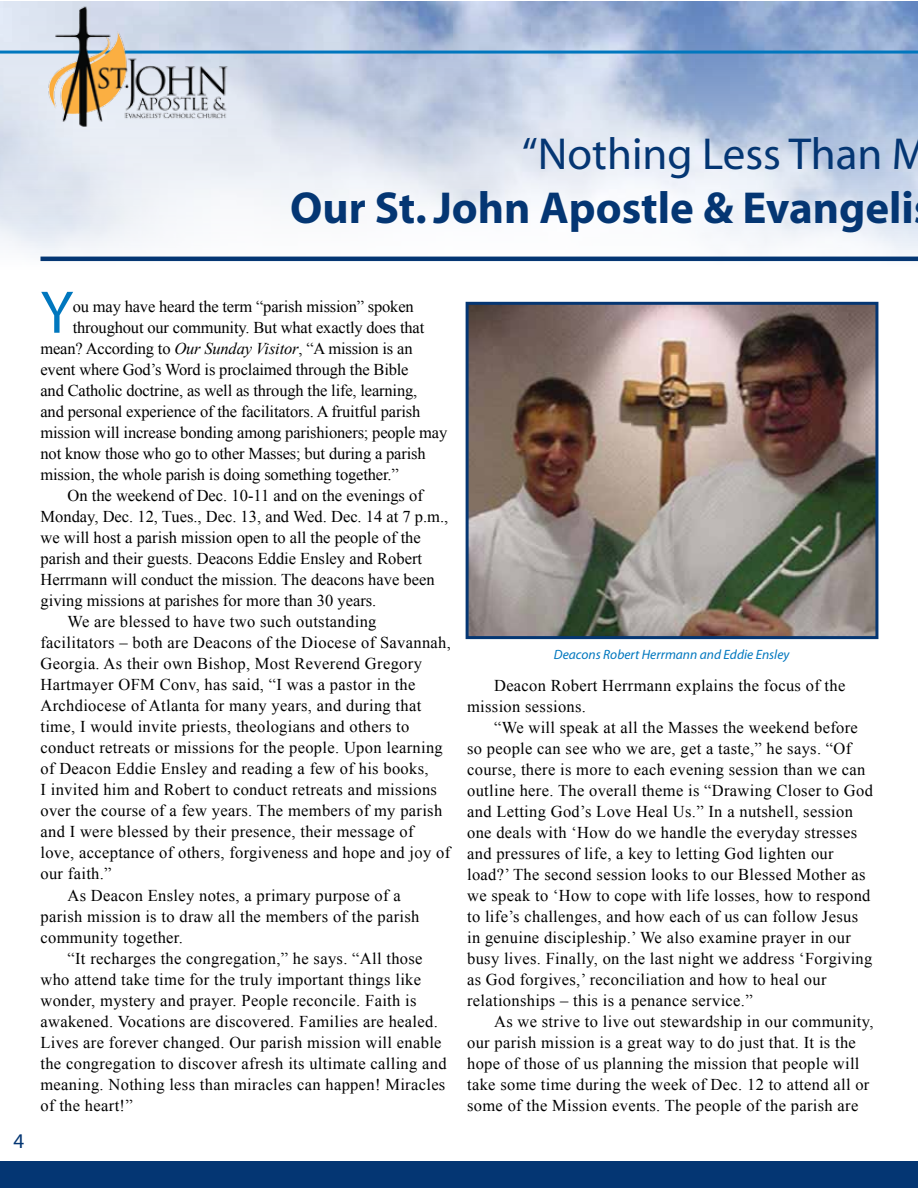
<style>
.page{position:relative;width:918px;height:1188px;background:#fff}
.page>*{position:absolute;margin:0;border:0;box-sizing:border-box;transform-origin:0 0}
.t1{font:60.6px "Myriad";color:#0077be}
.t2{font:700 45px "Myriad";color:#043673}
.t3{font:45px "Myriad";color:#043673}
.t4{font:21px "Myriad";color:#043673}
.t5{font:16.5px/21px "Times New Roman";letter-spacing:.02em;color:#000}
.t6{font:16.5px "Times New Roman";letter-spacing:-.01em;color:#000}
.t7{font:16.5px "Times New Roman";color:#000}
.t8{font:italic 13.5px "Myriad";color:#0077be}
.s1{font-style:italic}
</style>
<div class="page">
<img style="left:0;top:2px;width:918px;height:615px">
<hr style="left:0;top:51px;width:918px;height:3px;background:#0077be">
<img style="left:27px;top:1px;width:219px;height:140px">
<div style="left:0;top:1161px;width:918px;height:27px;background:#043673"></div>
<img style="left:470px;top:306px;width:404px;height:329px">
<div style="left:466px;top:302px;width:412px;height:337px;border:3px solid #043673"></div>
<hr style="left:40px;top:257px;width:878px;height:4px;background:#043673">
<h2 class="t3" style="left:522px;top:131px;width:408px">“Nothing Less Than M</h2>
<h2 class="t2" style="left:290px;top:184px;width:625px">Our St. John Apostle &amp; Evangeli</h2>
<p class="t4" style="left:14px;top:1131px;width:12px">4</p>
<h1 class="t1" style="left:40px;top:282px;width:34px">Y</h1>
<p class="t6" style="left:73px;top:295px;width:343px">ou may have heard the term “parish mission” spoken</p>
<p class="t6" style="left:73px;top:316px;width:353px">throughout our community. But what exactly does that</p>
<p class="t6" style="left:40px;top:337px;width:374px">mean? According to <span class="s1">Our Sunday Visitor</span>, “A mission is an</p>
<p class="t6" style="left:40px;top:358px;width:370px">event where God’s Word is proclaimed through the Bible</p>
<p class="t6" style="left:40px;top:379px;width:378px">and Catholic doctrine, as well as through the life, learning,</p>
<p class="t6" style="left:40px;top:400px;width:381px">and personal experience of the facilitators. A fruitful parish</p>
<p class="t6" style="left:40px;top:421px;width:408px">mission will increase bonding among parishioners; people may</p>
<p class="t6" style="left:40px;top:442px;width:387px">not know those who go to other Masses; but during a parish</p>
<p class="t6" style="left:40px;top:463px;width:360px">mission, the whole parish is doing something together.”</p>
<p class="t7" style="left:67px;top:484px;width:357px">On the weekend of Dec. 10-11 and on the evenings of</p>
<p class="t7" style="left:40px;top:505px;width:409px">Monday, Dec. 12, Tues., Dec. 13, and Wed. Dec. 14 at 7 p.m.,</p>
<p class="t7" style="left:40px;top:526px;width:382px">we will host a parish mission open to all the people of the</p>
<p class="t7" style="left:40px;top:547px;width:383px">parish and their guests. Deacons Eddie Ensley and Robert</p>
<p class="t7" style="left:40px;top:568px;width:396px">Herrmann will conduct the mission. The deacons have been</p>
<p class="t7" style="left:40px;top:589px;width:337px">giving missions at parishes for more than 30 years.</p>
<p class="t5" style="left:67px;top:611px;width:311px">We are blessed to have two such outstanding</p>
<p class="t5" style="left:40px;top:632px;width:412px">facilitators – both are Deacons of the Diocese of Savannah,</p>
<p class="t5" style="left:40px;top:653px;width:383px">Georgia. As their own Bishop, Most Reverend Gregory</p>
<p class="t5" style="left:40px;top:674px;width:377px">Hartmayer OFM Conv, has said, “I was a pastor in the</p>
<p class="t5" style="left:40px;top:695px;width:382px">Archdiocese of Atlanta for many years, and during that</p>
<p class="t5" style="left:40px;top:716px;width:370px">time, I would invite priests, theologians and others to</p>
<p class="t5" style="left:40px;top:737px;width:404px">conduct retreats or missions for the people. Upon learning</p>
<p class="t5" style="left:40px;top:758px;width:390px">of Deacon Eddie Ensley and reading a few of his books,</p>
<p class="t5" style="left:40px;top:779px;width:398px">I invited him and Robert to conduct retreats and missions</p>
<p class="t5" style="left:40px;top:800px;width:403px">over the course of a few years. The members of my parish</p>
<p class="t5" style="left:40px;top:821px;width:375px">and I were blessed by their presence, their message of</p>
<p class="t5" style="left:40px;top:842px;width:411px">love, acceptance of others, forgiveness and hope and joy of</p>
<p class="t5" style="left:40px;top:863px;width:73px">our faith.”</p>
<p class="t5" style="left:67px;top:884px;width:335px">As Deacon Ensley notes, a primary purpose of a</p>
<p class="t5" style="left:40px;top:905px;width:380px">parish mission is to draw all the members of the parish</p>
<p class="t5" style="left:40px;top:926px;width:144px">community together.</p>
<p class="t5" style="left:67px;top:948px;width:357px">“It recharges the congregation,” he says. “All those</p>
<p class="t5" style="left:40px;top:969px;width:382px">who attend take time for the truly important things like</p>
<p class="t5" style="left:40px;top:990px;width:378px">wonder, mystery and prayer. People reconcile. Faith is</p>
<p class="t5" style="left:40px;top:1011px;width:399px">awakened. Vocations are discovered. Families are healed.</p>
<p class="t5" style="left:40px;top:1032px;width:403px">Lives are forever changed. Our parish mission will enable</p>
<p class="t5" style="left:40px;top:1053px;width:408px">the congregation to discover afresh its ultimate calling and</p>
<p class="t5" style="left:40px;top:1074px;width:406px">meaning. Nothing less than miracles can happen! Miracles</p>
<p class="t5" style="left:40px;top:1095px;width:94px">of the heart!”</p>
<p class="t8" style="left:554px;top:647px;width:237px">Deacons Robert Herrmann and Eddie Ensley</p>
<p class="t5" style="left:467px;top:674px;width:380px;text-indent:27px">Deacon Robert Herrmann explains the focus of the mission sessions.</p>
<p class="t5" style="left:467px;top:716px;width:407px;text-indent:27px">“We will speak at all the Masses the weekend before so people can see who we are, get a taste,” he says. “Of course, there is more to each evening session than we can outline here. The overall theme is “Drawing Closer to God and Letting God’s Love Heal Us.” In a nutshell, session one deals with ‘How do we handle the everyday stresses and pressures of life, a key to letting God lighten our load?’ The second session looks to our Blessed Mother as we speak to ‘How to cope with life losses, how to respond to life’s challenges, and how each of us can follow Jesus in genuine discipleship.’ We also examine prayer in our busy lives. Finally, on the last night we address ‘Forgiving as God forgives,’ reconciliation and how to heal our relationships – this is a penance service.”</p>
<p class="t5" style="left:467px;top:1011px;width:408px;text-indent:27px">As we strive to live out stewardship in our community, our parish mission is a great way to do just that. It is the hope of those of us planning the mission that people will take some time during the week of Dec. 12 to attend all or some of the Mission events. The people of the parish are</p>
</div>
